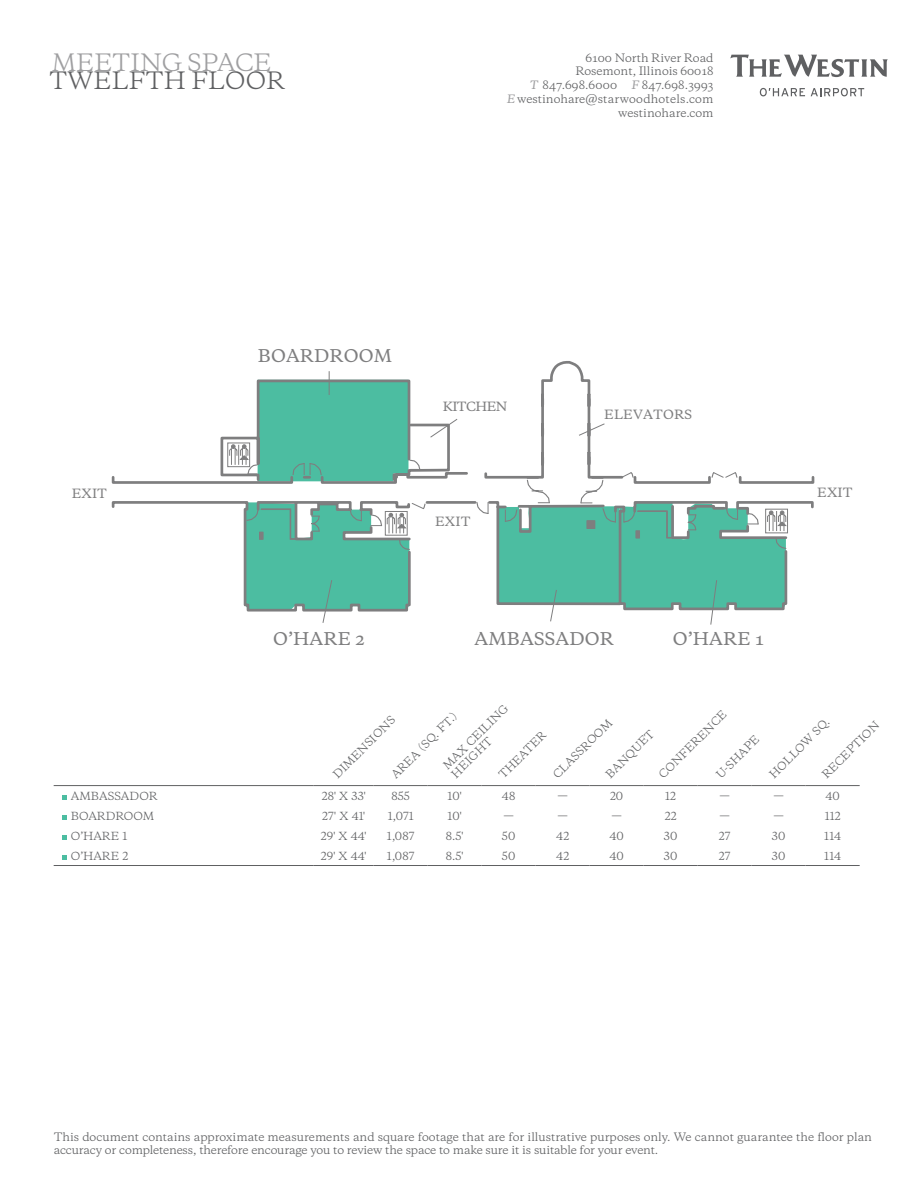
<style>
.page{position:relative;width:918px;height:1188px;background:#fff}
.page>*{position:absolute;margin:0;border:0;box-sizing:border-box;transform-origin:0 0}
.t1{font:22.5px "Copernicus";color:#9f9fa1}
.t2{font:22.5px "Copernicus";color:#5f6062}
.t3{font:500 16.5px "Copernicus";letter-spacing:.01em;color:#7e7e7f}
.t4{font:500 12px "Copernicus";letter-spacing:.01em;color:#7e7e7f}
.t5{font:500 12px "Copernicus";letter-spacing:-.05em;color:#7e7e7f}
.t6{font:10.8px/13.8px "Copernicus";color:#5f6062;text-align:right}
.t7{font:10.5px/12px "Copernicus";letter-spacing:.01em;color:#5f6062}
.s1{font-weight:500;font-style:italic;color:#9f9fa1}
</style>
<div class="page">
<hr style="left:54px;top:865px;width:260px;height:1px;background:#5f6062">
<hr style="left:314px;top:865px;width:60px;height:1px;background:#5f6062">
<hr style="left:374px;top:865px;width:54px;height:1px;background:#5f6062">
<hr style="left:428px;top:865px;width:54px;height:1px;background:#5f6062">
<hr style="left:482px;top:865px;width:54px;height:1px;background:#5f6062">
<hr style="left:536px;top:865px;width:54px;height:1px;background:#5f6062">
<hr style="left:590px;top:865px;width:54px;height:1px;background:#5f6062">
<hr style="left:644px;top:865px;width:54px;height:1px;background:#5f6062">
<hr style="left:698px;top:865px;width:54px;height:1px;background:#5f6062">
<hr style="left:752px;top:865px;width:54px;height:1px;background:#5f6062">
<hr style="left:806px;top:865px;width:54px;height:1px;background:#5f6062">
<hr style="left:54px;top:785px;width:260px;height:1px;background:#5f6062">
<hr style="left:314px;top:785px;width:60px;height:1px;background:#5f6062">
<hr style="left:374px;top:785px;width:54px;height:1px;background:#5f6062">
<hr style="left:428px;top:785px;width:54px;height:1px;background:#5f6062">
<hr style="left:482px;top:785px;width:54px;height:1px;background:#5f6062">
<hr style="left:536px;top:785px;width:54px;height:1px;background:#5f6062">
<hr style="left:590px;top:785px;width:54px;height:1px;background:#5f6062">
<hr style="left:644px;top:785px;width:54px;height:1px;background:#5f6062">
<hr style="left:698px;top:785px;width:54px;height:1px;background:#5f6062">
<hr style="left:752px;top:785px;width:54px;height:1px;background:#5f6062">
<hr style="left:806px;top:785px;width:54px;height:1px;background:#5f6062">
<svg style="left:63px;top:795px;width:4px;height:5px"></svg>
<svg style="left:63px;top:815px;width:4px;height:5px"></svg>
<svg style="left:63px;top:835px;width:4px;height:5px"></svg>
<svg style="left:63px;top:855px;width:4px;height:5px"></svg>
<svg style="left:111px;top:361px;width:704px;height:251px"></svg>
<svg style="left:227px;top:380px;width:561px;height:230px"></svg>
<svg style="left:322px;top:370px;width:396px;height:255px"></svg>
<svg style="left:730px;top:55px;width:158px;height:22px"></svg>
<svg style="left:760px;top:88px;width:45px;height:8px"></svg>
<svg style="left:811px;top:88px;width:53px;height:8px"></svg>
<h1 class="t1" style="left:52px;top:47px;width:221px">MEETING SPACE</h1>
<h1 class="t2" style="left:49px;top:65px;width:237px">TWELFTH FLOOR</h1>
<p class="t6" style="left:586px;top:51px;width:129px">6100 North River Road</p>
<p class="t6" style="left:575px;top:64px;width:140px">Rosemont, Illinois 60018</p>
<p class="t6" style="left:530px;top:78px;width:89px"><span class="s1">T</span> 847.698.6000</p>
<p class="t6" style="left:507px;top:78px;width:208px"><span class="s1">F</span> 847.698.3993<br><span class="s1">E</span> westinohare@starwoodhotels.com westinohare.com</p>
<h2 class="t3" style="left:258px;top:345px;width:136px">BOARDROOM</h2>
<p class="t5" style="left:443px;top:398px;width:66px">KITCHEN</p>
<p class="t4" style="left:604px;top:407px;width:89px">ELEVATORS</p>
<p class="t4" style="left:72px;top:485px;width:37px">EXIT</p>
<p class="t4" style="left:817px;top:485px;width:37px">EXIT</p>
<p class="t4" style="left:435px;top:514px;width:37px">EXIT</p>
<h2 class="t3" style="left:273px;top:627px;width:93px">O’HARE 2</h2>
<h2 class="t3" style="left:474px;top:627px;width:141px">AMBASSADOR</h2>
<h2 class="t3" style="left:673px;top:627px;width:92px">O’HARE 1</h2>
<p class="t7" style="left:441px;top:763px;width:88px;rotate:-45deg">MAX CEILING<br>HEIGHT</p>
<p class="t7" style="left:657px;top:772px;width:92px;rotate:-45deg">CONFERENCE</p>
<p class="t7" style="left:389px;top:772px;width:89px;rotate:-45deg">AREA (SQ. FT.)</p>
<p class="t7" style="left:331px;top:772px;width:84px;rotate:-45deg">DIMENSIONS</p>
<p class="t7" style="left:497px;top:772px;width:63px;rotate:-45deg">THEATER</p>
<p class="t7" style="left:551px;top:772px;width:80px;rotate:-45deg">CLASSROOM</p>
<p class="t7" style="left:604px;top:772px;width:65px;rotate:-45deg">BANQUET</p>
<p class="t7" style="left:714px;top:772px;width:57px;rotate:-45deg">U-SHAPE</p>
<p class="t7" style="left:767px;top:772px;width:81px;rotate:-45deg">HOLLOW SQ.</p>
<p class="t7" style="left:820px;top:772px;width:77px;rotate:-45deg">RECEPTION</p>
<p class="t7" style="left:71px;top:790px;width:88px">AMBASSADOR</p>
<p class="t7" style="left:322px;top:790px;width:46px">28' X 33'</p>
<p class="t7" style="left:391px;top:790px;width:20px">855</p>
<p class="t7" style="left:448px;top:790px;width:16px">10'</p>
<p class="t7" style="left:502px;top:790px;width:15px">48</p>
<p class="t7" style="left:557px;top:790px;width:12px">—</p>
<p class="t7" style="left:610px;top:790px;width:15px">20</p>
<p class="t7" style="left:665px;top:790px;width:12px">12</p>
<p class="t7" style="left:719px;top:790px;width:12px">—</p>
<p class="t7" style="left:773px;top:790px;width:12px">—</p>
<p class="t7" style="left:826px;top:790px;width:16px">40</p>
<p class="t7" style="left:71px;top:810px;width:85px">BOARDROOM</p>
<p class="t7" style="left:322px;top:810px;width:44px">27' X 41'</p>
<p class="t7" style="left:388px;top:810px;width:27px">1,071</p>
<p class="t7" style="left:448px;top:810px;width:16px">10'</p>
<p class="t7" style="left:503px;top:810px;width:12px">—</p>
<p class="t7" style="left:557px;top:810px;width:12px">—</p>
<p class="t7" style="left:611px;top:810px;width:12px">—</p>
<p class="t7" style="left:665px;top:810px;width:13px">22</p>
<p class="t7" style="left:719px;top:810px;width:12px">—</p>
<p class="t7" style="left:773px;top:810px;width:12px">—</p>
<p class="t7" style="left:825px;top:810px;width:17px">112</p>
<p class="t7" style="left:71px;top:830px;width:58px">O’HARE 1</p>
<p class="t7" style="left:321px;top:830px;width:47px">29' X 44'</p>
<p class="t7" style="left:387px;top:830px;width:29px">1,087</p>
<p class="t7" style="left:446px;top:830px;width:19px">8.5'</p>
<p class="t7" style="left:502px;top:830px;width:15px">50</p>
<p class="t7" style="left:556px;top:830px;width:15px">42</p>
<p class="t7" style="left:610px;top:830px;width:16px">40</p>
<p class="t7" style="left:664px;top:830px;width:15px">30</p>
<p class="t7" style="left:719px;top:830px;width:13px">27</p>
<p class="t7" style="left:772px;top:830px;width:15px">30</p>
<p class="t7" style="left:824px;top:830px;width:18px">114</p>
<p class="t7" style="left:71px;top:850px;width:59px">O’HARE 2</p>
<p class="t7" style="left:321px;top:850px;width:47px">29' X 44'</p>
<p class="t7" style="left:387px;top:850px;width:29px">1,087</p>
<p class="t7" style="left:446px;top:850px;width:19px">8.5'</p>
<p class="t7" style="left:502px;top:850px;width:15px">50</p>
<p class="t7" style="left:556px;top:850px;width:15px">42</p>
<p class="t7" style="left:610px;top:850px;width:16px">40</p>
<p class="t7" style="left:664px;top:850px;width:15px">30</p>
<p class="t7" style="left:719px;top:850px;width:13px">27</p>
<p class="t7" style="left:772px;top:850px;width:15px">30</p>
<p class="t7" style="left:824px;top:850px;width:18px">114</p>
<p class="t6" style="left:54px;top:1130px;width:820px;text-align:left">This document contains approximate measurements and square footage that are for illustrative purposes only. We cannot guarantee the floor plan accuracy or completeness, therefore encourage you to review the space to make sure it is suitable for your event.</p>
</div>
